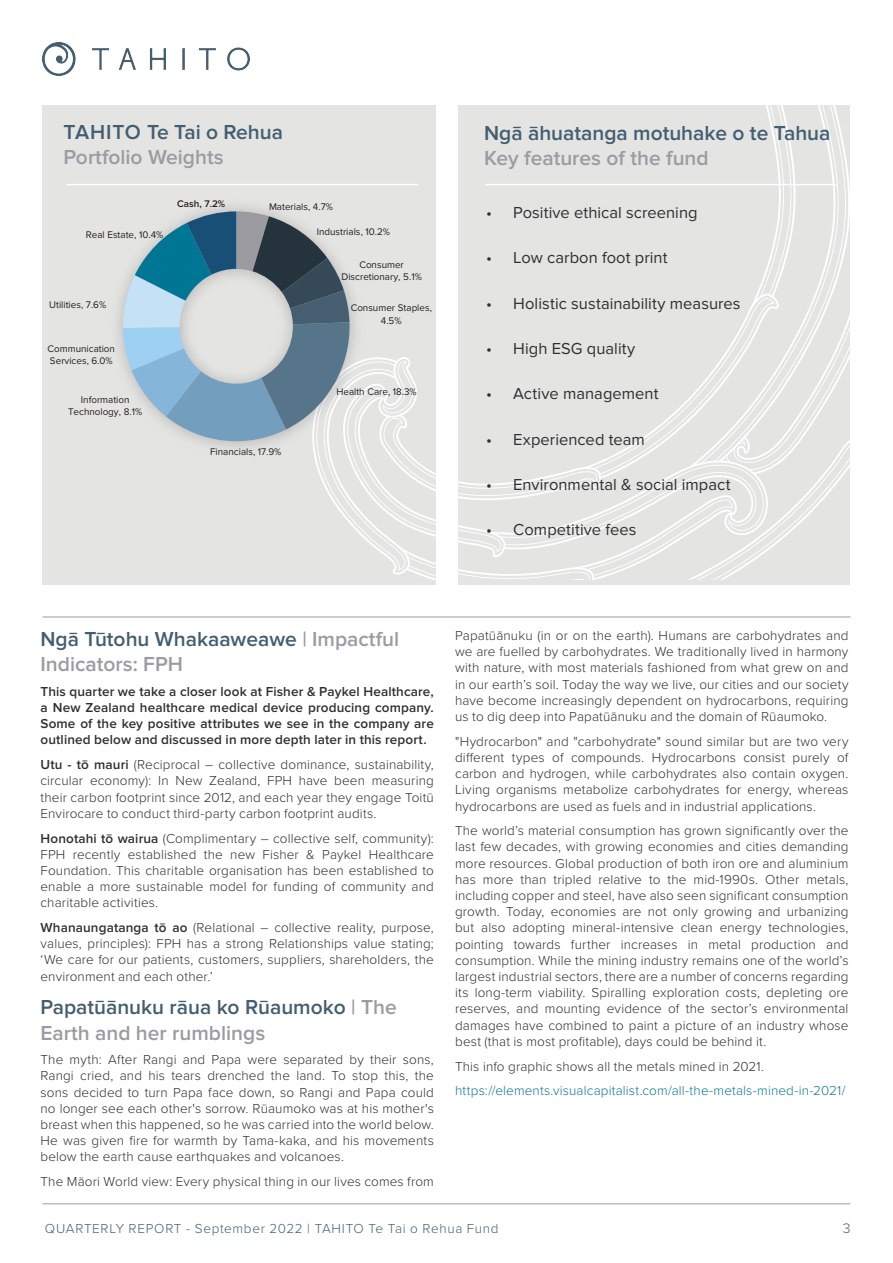
<style>
.page{position:relative;width:893px;height:1263px;background:#fff}
.page>*{position:absolute;margin:0;border:0;box-sizing:border-box;transform-origin:0 0}
.Tahito_-_Sub-header{font:600 21px/25.2px "Proxima Nova";color:#435e70}
.Tahito_-_Sub-header-2{font:600 21px/25.2px "Proxima Nova";color:#9b9ba3}
.t1{font:16.5px "Proxima Nova";letter-spacing:.005em;color:#312f30}
.t2{font:300 14.25px "Proxima Nova";color:#435e70}
.Tahito_Body_Copy{font:300 13.5px/16.2px "Proxima Nova";letter-spacing:.01em;color:#312f30;text-align:justify}
.Tahito_Body_Copy-2{font:600 13.5px/16.2px "Proxima Nova";letter-spacing:.01em;color:#312f30;text-align:justify}
.Tahito_Body_Copy-3{font:300 13.5px "Proxima Nova";letter-spacing:.01em;color:#0d7797}
.Tahito_Body_Copy-4{font:300 13.5px "Proxima Nova";letter-spacing:.05em;color:#435e70}
.t3{font:9.9px/12.1px "Proxima Nova";color:#231f20;text-align:center}
.t4{font:600 9.9px "Proxima Nova";color:#231f20}
.s1{color:#9b9ba3}
.s2{color:#435e70}
.s3{font-weight:600}
</style>
<div class="page">
<hr style="left:43px;top:1203px;width:807px;height:1px;background:#9b9ba3">
<div style="left:43px;top:105px;width:807px;height:479px;background:#e4e4e3"></div>
<hr style="left:43px;top:617px;width:807px;height:1px;background:#9b9ba3">
<img style="left:43px;top:43px;width:206px;height:32px">
<div style="left:437px;top:95px;width:21px;height:493px;background:#fff"></div>
<hr style="left:67px;top:184px;width:351px;height:1px;background:#fff">
<svg style="left:123px;top:105px;width:727px;height:475px"></svg>
<p class="Tahito_-_Sub-header" style="left:64px;top:120px;width:221px">TAHITO Te Tai o Rehua</p>
<p class="Tahito_-_Sub-header-2" style="left:64px;top:145px;width:162px">Portfolio Weights</p>
<p class="t3" style="left:86px;top:229px;width:79px">Real Estate, 10.4%</p>
<p class="t3" style="left:49px;top:299px;width:58px">Utilities, 7.6%</p>
<p class="t3" style="left:48px;top:343px;width:69px;text-align:left">Communication<br>Services, 6.0%</p>
<p class="t3" style="left:68px;top:393px;width:76px">Information<br>Technology, 8.1%</p>
<p class="t4" style="left:177px;top:198px;width:49px">Cash, 7.2%</p>
<p class="t3" style="left:269px;top:201px;width:65px">Materials, 4.7%</p>
<p class="t3" style="left:317px;top:226px;width:75px">Industrials, 10.2%</p>
<p class="t3" style="left:342px;top:258px;width:82px">Consumer<br>Discretionary, 5.1%</p>
<p class="t3" style="left:351px;top:302px;width:83px">Consumer Staples,<br>4.5%</p>
<p class="t3" style="left:336px;top:386px;width:82px">Health Care, 18.3%</p>
<p class="t3" style="left:210px;top:446px;width:73px">Financials, 17.9%</p>
<p class="Tahito_-_Sub-header" style="left:484px;top:120px;width:348px">Ngā āhuatanga motuhake o te Tahua<br><span class="s1">Key features of the fund</span></p>
<p class="t1" style="left:486px;top:203px;width:213px">• Positive ethical screening</p>
<p class="t1" style="left:486px;top:248px;width:183px">• Low carbon foot print</p>
<p class="t1" style="left:486px;top:294px;width:256px">• Holistic sustainability measures</p>
<p class="t1" style="left:486px;top:339px;width:151px">• High ESG quality</p>
<p class="t1" style="left:486px;top:384px;width:174px">• Active management</p>
<p class="t1" style="left:486px;top:430px;width:160px">• Experienced team</p>
<p class="t1" style="left:486px;top:475px;width:246px">• Environmental &amp; social impact</p>
<p class="t1" style="left:486px;top:520px;width:152px">• Competitive fees</p>
<p class="Tahito_-_Sub-header-2" style="left:41px;top:627px;width:360px"><span class="s2">Ngā Tūtohu Whakaaweawe</span> | Impactful<br>Indicators: FPH</p>
<p class="Tahito_Body_Copy-2" style="left:41px;top:683px;width:395px">This quarter we take a closer look at Fisher &amp; Paykel Healthcare, a New Zealand healthcare medical device producing company.<br>Some of the key positive attributes we see in the company are outlined below and discussed in more depth later in this report.</p>
<p class="Tahito_Body_Copy" style="left:41px;top:756px;width:395px"><span class="s3">Utu - tō mauri</span> (Reciprocal – collective dominance, sustainability, circular economy): In New Zealand, FPH have been measuring their carbon footprint since 2012, and each year they engage Toitū Envirocare to conduct third-party carbon footprint audits.</p>
<p class="Tahito_Body_Copy" style="left:41px;top:829px;width:395px"><span class="s3">Honotahi tō wairua</span> (Complimentary – collective self, community):<br>FPH recently established the new Fisher &amp; Paykel Healthcare Foundation. This charitable organisation has been established to enable a more sustainable model for funding of community and charitable activities.</p>
<p class="Tahito_Body_Copy" style="left:41px;top:919px;width:395px"><span class="s3">Whanaungatanga tō ao</span> (Relational – collective reality, purpose, values, principles): FPH has a strong Relationships value stating; ‘We care for our patients, customers, suppliers, shareholders, the environment and each other.’</p>
<p class="Tahito_-_Sub-header" style="left:41px;top:995px;width:358px">Papatūānuku rāua ko Rūaumoko <span class="s1">| The<br>Earth and her rumblings</span></p>
<p class="Tahito_Body_Copy" style="left:41px;top:1051px;width:395px">The myth: After Rangi and Papa were separated by their sons, Rangi cried, and his tears drenched the land. To stop this, the sons decided to turn Papa face down, so Rangi and Papa could no longer see each other's sorrow. Rūaumoko was at his mother's breast when this happened, so he was carried into the world below.<br>He was given fire for warmth by Tama-kaka, and his movements below the earth cause earthquakes and volcanoes.</p>
<p class="Tahito_Body_Copy" style="left:41px;top:1173px;width:395px">The Māori World view: Every physical thing in our lives comes from</p>
<p class="Tahito_Body_Copy" style="left:455px;top:627px;width:395px">Papatūānuku (in or on the earth). Humans are carbohydrates and we are fuelled by carbohydrates. We traditionally lived in harmony with nature, with most materials fashioned from what grew on and in our earth’s soil. Today the way we live, our cities and our society have become increasingly dependent on hydrocarbons, requiring us to dig deep into Papatūānuku and the domain of Rūaumoko.</p>
<p class="Tahito_Body_Copy" style="left:455px;top:732px;width:395px">"Hydrocarbon" and "carbohydrate" sound similar but are two very different types of compounds. Hydrocarbons consist purely of carbon and hydrogen, while carbohydrates also contain oxygen.<br>Living organisms metabolize carbohydrates for energy, whereas hydrocarbons are used as fuels and in industrial applications.</p>
<p class="Tahito_Body_Copy" style="left:455px;top:822px;width:395px">The world’s material consumption has grown significantly over the last few decades, with growing economies and cities demanding more resources. Global production of both iron ore and aluminium has more than tripled relative to the mid-1990s. Other metals, including copper and steel, have also seen significant consumption growth. Today, economies are not only growing and urbanizing but also adopting mineral-intensive clean energy technologies, pointing towards further increases in metal production and consumption. While the mining industry remains one of the world’s largest industrial sectors, there are a number of concerns regarding its long-term viability. Spiralling exploration costs, depleting ore reserves, and mounting evidence of the sector’s environmental damages have combined to paint a picture of an industry whose best (that is most profitable), days could be behind it.</p>
<p class="Tahito_Body_Copy" style="left:455px;top:1057px;width:310px">This info graphic shows all the metals mined in 2021.</p>
<p class="Tahito_Body_Copy-3" style="left:455px;top:1081px;width:392px">https://elements.visualcapitalist.com/all-the-metals-mined-in-2021/</p>
<p class="Tahito_Body_Copy-4" style="left:45px;top:1218px;width:455px">QUARTERLY REPORT - September 2022 | TAHITO Te Tai o Rehua Fund</p>
<p class="t2" style="left:843px;top:1217px;width:9px">3</p>
</div>
